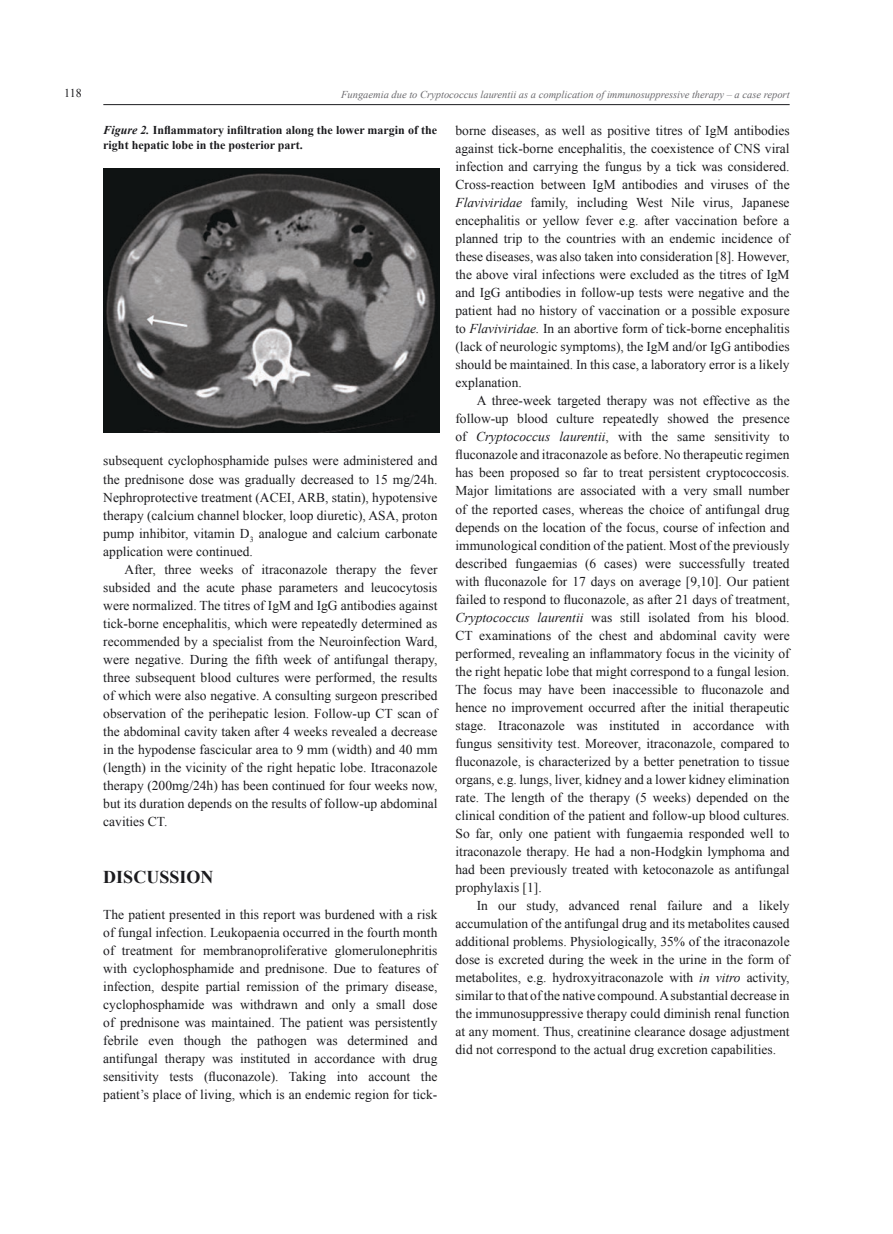
<style>
.page{position:relative;width:893px;height:1234px;background:#fff}
.page>*{position:absolute;margin:0;border:0;box-sizing:border-box;transform-origin:0 0}
.t1{font:700 18px "Times New Roman";color:#1b1b1e}
.t2{font:13.5px/18px "Times New Roman";color:#1b1b1e;text-align:justify}
.t3{font:700 12px/15px "Times New Roman";color:#1b1b1e}
.t4{font:12px "Times New Roman";color:#1b1b1e}
.t5{font:italic 10.5px "Times New Roman";color:#6a696d}
.s1{font-style:italic}
</style>
<div class="page">
<hr style="left:103px;top:104px;width:687px;height:1px;background:#1b1b1e">
<img style="left:103px;top:168px;width:336px;height:264px">
<p class="t4" style="left:64px;top:85px;width:19px">118</p>
<p class="t5" style="left:341px;top:87px;width:450px">Fungaemia due to Cryptococcus laurentii as a complication of immunosuppressive therapy – a case report</p>
<p class="t3" style="left:103px;top:122px;width:335px"><span class="s1">Figure 2.</span> Inflammatory infiltration along the lower margin of the right hepatic lobe in the posterior part.</p>
<p class="t2" style="left:103px;top:451px;width:336px">subsequent cyclophosphamide pulses were administered and the prednisone dose was gradually decreased to 15 mg/24h.<br>Nephroprotective treatment (ACEI, ARB, statin), hypotensive therapy (calcium channel blocker, loop diuretic), ASA, proton pump inhibitor, vitamin D<sub>3</sub> analogue and calcium carbonate application were continued.</p>
<p class="t2" style="left:103px;top:559px;width:336px;text-indent:21px">After, three weeks of itraconazole therapy the fever subsided and the acute phase parameters and leucocytosis were normalized. The titres of IgM and IgG antibodies against tick-borne encephalitis, which were repeatedly determined as recommended by a specialist from the Neuroinfection Ward, were negative. During the fifth week of antifungal therapy, three subsequent blood cultures were performed, the results of which were also negative. A consulting surgeon prescribed observation of the perihepatic lesion. Follow-up CT scan of the abdominal cavity taken after 4 weeks revealed a decrease in the hypodense fascicular area to 9 mm (width) and 40 mm (length) in the vicinity of the right hepatic lobe. Itraconazole therapy (200mg/24h) has been continued for four weeks now, but its duration depends on the results of follow-up abdominal cavities CT.</p>
<h1 class="t1" style="left:103px;top:864px;width:112px">DISCUSSION</h1>
<p class="t2" style="left:103px;top:904px;width:336px">The patient presented in this report was burdened with a risk of fungal infection. Leukopaenia occurred in the fourth month of treatment for membranoproliferative glomerulonephritis with cyclophosphamide and prednisone. Due to features of infection, despite partial remission of the primary disease, cyclophosphamide was withdrawn and only a small dose of prednisone was maintained. The patient was persistently febrile even though the pathogen was determined and antifungal therapy was instituted in accordance with drug sensitivity tests (fluconazole). Taking into account the patient’s place of living, which is an endemic region for tick-</p>
<p class="t2" style="left:455px;top:121px;width:336px">borne diseases, as well as positive titres of IgM antibodies against tick-borne encephalitis, the coexistence of CNS viral infection and carrying the fungus by a tick was considered.<br>Cross-reaction between IgM antibodies and viruses of the <span class="s1">Flaviviridae</span> family, including West Nile virus, Japanese encephalitis or yellow fever e.g. after vaccination before a planned trip to the countries with an endemic incidence of these diseases, was also taken into consideration [8]. However, the above viral infections were excluded as the titres of IgM and IgG antibodies in follow-up tests were negative and the patient had no history of vaccination or a possible exposure to <span class="s1">Flaviviridae.</span> In an abortive form of tick-borne encephalitis (lack of neurologic symptoms), the IgM and/or IgG antibodies should be maintained. In this case, a laboratory error is a likely explanation.</p>
<p class="t2" style="left:455px;top:391px;width:336px;text-indent:21px">A three-week targeted therapy was not effective as the follow-up blood culture repeatedly showed the presence of <span class="s1">Cryptococcus laurentii</span>, with the same sensitivity to fluconazole and itraconazole as before. No therapeutic regimen has been proposed so far to treat persistent cryptococcosis.<br>Major limitations are associated with a very small number of the reported cases, whereas the choice of antifungal drug depends on the location of the focus, course of infection and immunological condition of the patient. Most of the previously described fungaemias (6 cases) were successfully treated with fluconazole for 17 days on average [9,10]. Our patient failed to respond to fluconazole, as after 21 days of treatment, <span class="s1">Cryptococcus laurentii</span> was still isolated from his blood.<br>CT examinations of the chest and abdominal cavity were performed, revealing an inflammatory focus in the vicinity of the right hepatic lobe that might correspond to a fungal lesion.<br>The focus may have been inaccessible to fluconazole and hence no improvement occurred after the initial therapeutic stage. Itraconazole was instituted in accordance with fungus sensitivity test. Moreover, itraconazole, compared to fluconazole, is characterized by a better penetration to tissue organs, e.g. lungs, liver, kidney and a lower kidney elimination rate. The length of the therapy (5 weeks) depended on the clinical condition of the patient and follow-up blood cultures.<br>So far, only one patient with fungaemia responded well to itraconazole therapy. He had a non-Hodgkin lymphoma and had been previously treated with ketoconazole as antifungal prophylaxis [1].</p>
<p class="t2" style="left:455px;top:895px;width:336px;text-indent:21px">In our study, advanced renal failure and a likely accumulation of the antifungal drug and its metabolites caused additional problems. Physiologically, 35% of the itraconazole dose is excreted during the week in the urine in the form of metabolites, e.g. hydroxyitraconazole with <span class="s1">in vitro</span> activity, similar to that of the native compound. A substantial decrease in the immunosuppressive therapy could diminish renal function at any moment. Thus, creatinine clearance dosage adjustment did not correspond to the actual drug excretion capabilities.</p>
</div>
